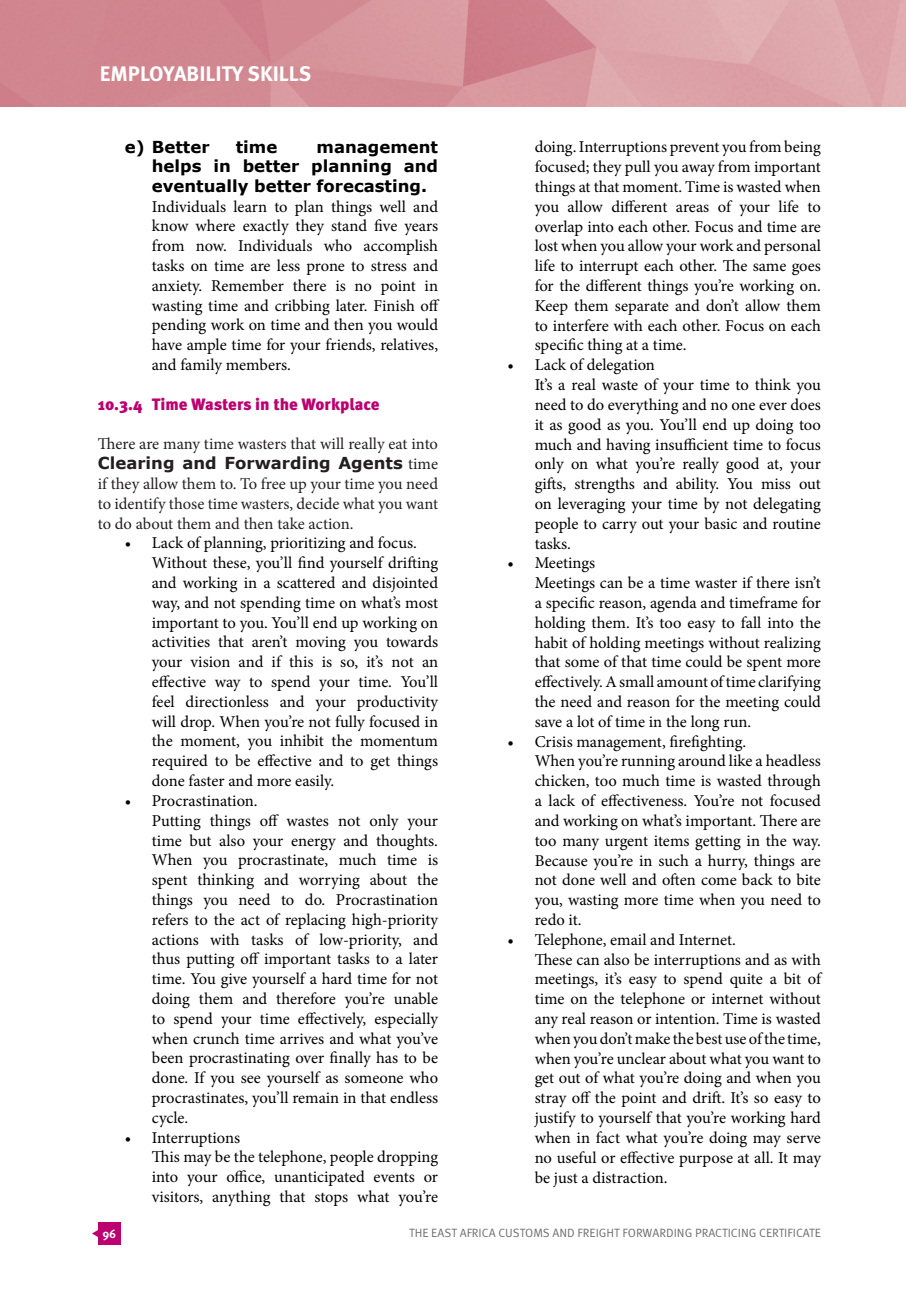
<style>
.page{position:relative;width:906px;height:1289px;background:#fff}
.page>*{position:absolute;margin:0;border:0;box-sizing:border-box;transform-origin:0 0}
.t1{font:700 21px "Meta Pro";color:#fff}
.t2{font:16.5px/19.8px "Minion Pro";letter-spacing:-.005em;color:#000;text-align:justify}
.t3{font:16.5px/19.8px "Minion Pro";color:#231f20;text-align:justify}
.t4{font:700 16.5px/19.4px "Verdana";color:#000;text-align:justify}
.t5{font:900 16.5px "Meta Pro";color:#bd0070}
.t6{font:12px "Meta Pro";color:#6c6d70}
.t7{font:700 12px "Meta Pro";color:#fff}
.s1{font-family:"Verdana";font-weight:700}
</style>
<div class="page">
<div style="left:98px;top:1221px;width:23px;height:23px;background:#bd0070"></div>
<svg style="left:92px;top:1230px;width:6px;height:7px"></svg>
<p class="t1" style="left:100px;top:60px;width:213px">EMPLOYABILITY SKILLS</p>
<p class="t4" style="left:125px;top:137px;width:86px">e) Better</p>
<p class="t4" style="left:236px;top:137px;width:43px">time</p>
<p class="t4" style="left:152px;top:137px;width:288px;text-indent:165px">management helps in better planning and eventually better forecasting.</p>
<p class="t2" style="left:152px;top:196px;width:289px">Individuals learn to plan things well and know where exactly they stand five years from now. Individuals who accomplish tasks on time are less prone to stress and anxiety. Remember there is no point in wasting time and cribbing later. Finish off pending work on time and then you would have ample time for your friends, relatives, and family members.</p>
<p class="t5" style="left:98px;top:393px;width:283px">10.3.4 Time Wasters in the Workplace</p>
<p class="t3" style="left:98px;top:434px;width:342px">There are many time wasters that will really eat into <span class="s1">Clearing and Forwarding Agents</span> time if they allow them to. To free up your time you need to identify those time wasters, decide what you want to do about them and then take action.</p>
<p class="t2" style="left:125px;top:533px;width:293px">• Lack of planning, prioritizing and focus.</p>
<p class="t2" style="left:152px;top:553px;width:288px">Without these, you’ll find yourself drifting and working in a scattered and disjointed way, and not spending time on what’s most important to you. You’ll end up working on activities that aren’t moving you towards your vision and if this is so, it’s not an effective way to spend your time. You’ll feel directionless and your productivity will drop. When you’re not fully focused in the moment, you inhibit the momentum required to be effective and to get things done faster and more easily.</p>
<p class="t2" style="left:125px;top:790px;width:134px">• Procrastination.</p>
<p class="t2" style="left:152px;top:810px;width:288px">Putting things off wastes not only your time but also your energy and thoughts.<br>When you procrastinate, much time is spent thinking and worrying about the things you need to do. Procrastination refers to the act of replacing high-priority actions with tasks of low-priority, and thus putting off important tasks to a later time. You give yourself a hard time for not doing them and therefore you’re unable to spend your time effectively, especially when crunch time arrives and what you’ve been procrastinating over finally has to be done. If you see yourself as someone who procrastinates, you’ll remain in that endless cycle.</p>
<p class="t2" style="left:125px;top:1127px;width:117px">• Interruptions</p>
<p class="t2" style="left:152px;top:1147px;width:288px">This may be the telephone, people dropping into your office, unanticipated events or visitors, anything that stops what you’re</p>
<p class="t2" style="left:534px;top:137px;width:288px">doing. Interruptions prevent you from being focused; they pull you away from important things at that moment. Time is wasted when you allow different areas of your life to overlap into each other. Focus and time are lost when you allow your work and personal life to interrupt each other. The same goes for the different things you’re working on.<br>Keep them separate and don’t allow them to interfere with each other. Focus on each specific thing at a time.</p>
<p class="t2" style="left:507px;top:355px;width:149px">• Lack of delegation</p>
<p class="t2" style="left:534px;top:375px;width:288px">It’s a real waste of your time to think you need to do everything and no one ever does it as good as you. You’ll end up doing too much and having insufficient time to focus only on what you’re really good at, your gifts, strengths and ability. You miss out on leveraging your time by not delegating people to carry out your basic and routine tasks.</p>
<p class="t2" style="left:507px;top:553px;width:89px">• Meetings</p>
<p class="t2" style="left:534px;top:573px;width:288px">Meetings can be a time waster if there isn’t a specific reason, agenda and timeframe for holding them. It’s too easy to fall into the habit of holding meetings without realizing that some of that time could be spent more effectively. A small amount of time clarifying the need and reason for the meeting could save a lot of time in the long run.</p>
<p class="t2" style="left:507px;top:731px;width:240px">• Crisis management, firefighting.</p>
<p class="t2" style="left:534px;top:751px;width:288px">When you’re running around like a headless chicken, too much time is wasted through a lack of effectiveness. You’re not focused and working on what’s important. There are too many urgent items getting in the way.<br>Because you’re in such a hurry, things are not done well and often come back to bite you, wasting more time when you need to redo it.</p>
<p class="t2" style="left:507px;top:929px;width:230px">• Telephone, email and Internet.</p>
<p class="t2" style="left:534px;top:949px;width:288px">These can also be interruptions and as with meetings, it’s easy to spend quite a bit of time on the telephone or internet without any real reason or intention. Time is wasted when you don’t make the best use of the time, when you’re unclear about what you want to get out of what you’re doing and when you stray off the point and drift. It’s so easy to justify to yourself that you’re working hard when in fact what you’re doing may serve no useful or effective purpose at all. It may be just a distraction.</p>
<p class="t7" style="left:102px;top:1226px;width:15px">96</p>
<p class="t6" style="left:409px;top:1224px;width:413px">THE EAST AFRICA CUSTOMS AND FREIGHT FORWARDING PRACTICING CERTIFICATE</p>
</div>
